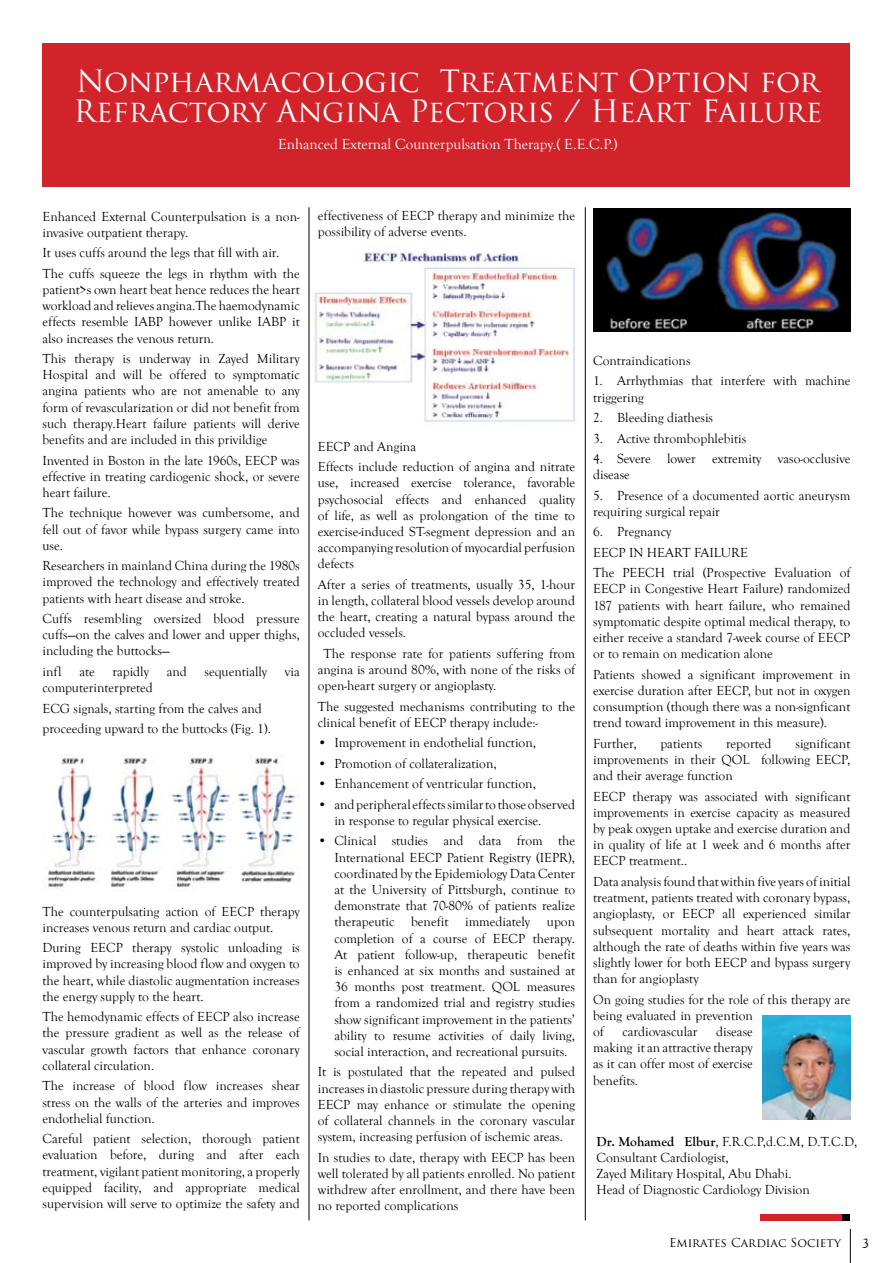
<style>
.page{position:relative;width:893px;height:1263px;background:#fff}
.page>*{position:absolute;margin:0;border:0;box-sizing:border-box;transform-origin:0 0}
.t1{font:30px/30px "Trajan Pro";color:#fff}
.t2{font:15px "Goudy Old Style T";color:#fff}
.t3{font:13.5px/16.2px "Goudy Old Style T";color:#000;text-align:justify}
.t4{font:12px "Trajan Pro";color:#000}
.s1{font-weight:700}
</style>
<div class="page">
<div style="left:43px;top:43px;width:807px;height:144px;background:#d2232a"></div>
<img style="left:763px;top:1016px;width:87px;height:103px">
<img style="left:48px;top:755px;width:252px;height:136px">
<img style="left:310px;top:245px;width:266px;height:177px">
<hr style="left:309px;top:207px;width:1px;height:1013px;background:#000">
<img style="left:593px;top:209px;width:257px;height:122px">
<div style="left:760px;top:1214px;width:90px;height:6px;background:#d2232a"></div>
<div style="left:842px;top:1214px;width:8px;height:6px;background:#000"></div>
<hr style="left:585px;top:207px;width:1px;height:1013px;background:#000">
<hr style="left:850px;top:1229px;width:1px;height:34px;background:#000">
<h1 class="t1" style="left:73px;top:66px;width:750px">Nonpharmacologic Treatment Option for<br>Refractory Angina Pectoris / Heart Failure</h1>
<p class="t2" style="left:278px;top:135px;width:341px">Enhanced External Counterpulsation Therapy.( E.E.C.P.)</p>
<p class="t3" style="left:43px;top:208px;width:259px">Enhanced External Counterpulsation is a non&shy;invasive outpatient therapy.</p>
<p class="t3" style="left:43px;top:243px;width:259px;line-height:20.4px">It uses cuffs around the legs that fill with air.<br>The cuffs squeeze the legs in rhythm with the</p>
<p class="t3" style="left:43px;top:282px;width:259px">patient&gt;s own heart beat hence reduces the heart workload and relieves angina.The haemodynamic effects resemble IABP however unlike IABP it also increases the venous return.</p>
<p class="t3" style="left:43px;top:351px;width:259px">This therapy is underway in Zayed Military Hospital and will be offered to symptomatic angina patients who are not amenable to any form of revascularization or did not benefit from such therapy.Heart failure patients will derive benefits and are included in this privildige</p>
<p class="t3" style="left:43px;top:452px;width:259px">Invented in Boston in the late 1960s, EECP was effective in treating cardiogenic shock, or severe heart failure.</p>
<p class="t3" style="left:43px;top:505px;width:259px">The technique however was cumbersome, and fell out of favor while bypass surgery came into use.</p>
<p class="t3" style="left:43px;top:558px;width:259px">Researchers in mainland China during the 1980s improved the technology and effectively treated patients with heart disease and stroke.</p>
<p class="t3" style="left:43px;top:611px;width:259px">Cuffs resembling oversized blood pressure cuffs—on the calves and lower and upper thighs, including the buttocks—</p>
<p class="t3" style="left:43px;top:664px;width:21px">infl</p>
<p class="t3" style="left:79px;top:664px;width:17px">ate</p>
<p class="t3" style="left:112px;top:664px;width:38px">rapidly</p>
<p class="t3" style="left:167px;top:664px;width:22px">and</p>
<p class="t3" style="left:205px;top:664px;width:64px">sequentially</p>
<p class="t3" style="left:285px;top:664px;width:16px">via</p>
<p class="t3" style="left:43px;top:678px;width:230px;line-height:20.4px;text-align:left">computerinterpreted<br>ECG signals, starting from the calves and proceeding upward to the buttocks (Fig. 1).</p>
<p class="t3" style="left:43px;top:903px;width:259px">The counterpulsating action of EECP therapy increases venous return and cardiac output.</p>
<p class="t3" style="left:43px;top:940px;width:259px">During EECP therapy systolic unloading is improved by increasing blood flow and oxygen to the heart, while diastolic augmentation increases the energy supply to the heart.</p>
<p class="t3" style="left:43px;top:1009px;width:259px">The hemodynamic effects of EECP also increase the pressure gradient as well as the release of vascular growth factors that enhance coronary collateral circulation.</p>
<p class="t3" style="left:43px;top:1078px;width:259px">The increase of blood flow increases shear stress on the walls of the arteries and improves endothelial function.</p>
<p class="t3" style="left:43px;top:1131px;width:259px">Careful patient selection, thorough patient evaluation before, during and after each treatment, vigilant patient monitoring, a properly equipped facility, and appropriate medical supervision will serve to optimize the safety and</p>
<p class="t3" style="left:318px;top:207px;width:259px">effectiveness of EECP therapy and minimize the possibility of adverse events.</p>
<p class="t3" style="left:318px;top:436px;width:259px;line-height:20.4px">EECP and Angina<br>Effects include reduction of angina and nitrate</p>
<p class="t3" style="left:318px;top:475px;width:259px">use, increased exercise tolerance, favorable psychosocial effects and enhanced quality of life, as well as prolongation of the time to exercise-induced ST-segment depression and an accompanying resolution of myocardial perfusion defects</p>
<p class="t3" style="left:318px;top:577px;width:259px">After a series of treatments, usually 35, 1-hour in length, collateral blood vessels develop around the heart, creating a natural bypass around the occluded vessels.</p>
<p class="t3" style="left:318px;top:646px;width:259px;text-indent:6px">The response rate for patients suffering from angina is around 80%, with none of the risks of open-heart surgery or angioplasty.</p>
<p class="t3" style="left:318px;top:698px;width:259px">The suggested mechanisms contributing to the clinical benefit of EECP therapy include:-</p>
<p class="t3" style="left:318px;top:735px;width:220px">• Improvement in endothelial function,</p>
<p class="t3" style="left:318px;top:756px;width:180px">• Promotion of collateralization,</p>
<p class="t3" style="left:318px;top:776px;width:220px">• Enhancement of ventricular function,</p>
<p class="t3" style="left:334px;top:796px;width:242px;text-indent:-16px">• and peripheral effects similar to those observed in response to regular physical exercise.</p>
<p class="t3" style="left:334px;top:833px;width:242px;text-indent:-16px">• Clinical studies and data from the International EECP Patient Registry (IEPR), coordinated by the Epidemiology Data Center at the University of Pittsburgh, continue to demonstrate that 70-80% of patients realize therapeutic benefit immediately upon completion of a course of EECP therapy.<br>At patient follow-up, therapeutic benefit is enhanced at six months and sustained at 36 months post treatment. QOL measures from a randomized trial and registry studies show significant improvement in the patients’ ability to resume activities of daily living, social interaction, and recreational pursuits.</p>
<p class="t3" style="left:318px;top:1064px;width:259px">It is postulated that the repeated and pulsed increases in diastolic pressure during therapy with EECP may enhance or stimulate the opening of collateral channels in the coronary vascular system, increasing perfusion of ischemic areas.</p>
<p class="t3" style="left:318px;top:1149px;width:259px">In studies to date, therapy with EECP has been well tolerated by all patients enrolled. No patient withdrew after enrollment, and there have been no reported complications</p>
<p class="t3" style="left:593px;top:353px;width:99px">Contraindications</p>
<p class="t3" style="left:593px;top:373px;width:259px">1. Arrhythmias that interfere with machine triggering</p>
<p class="t3" style="left:593px;top:410px;width:122px">2. Bleeding diathesis</p>
<p class="t3" style="left:593px;top:430px;width:155px">3. Active thrombophlebitis</p>
<p class="t3" style="left:593px;top:451px;width:259px">4. Severe lower extremity vaso-occlusive disease</p>
<p class="t3" style="left:593px;top:487px;width:259px">5. Presence of a documented aortic aneurysm requiring surgical repair</p>
<p class="t3" style="left:593px;top:522px;width:259px;line-height:20.4px;text-align:left">6. Pregnancy<br>EECP IN HEART FAILURE<br>The PEECH trial (Prospective Evaluation of</p>
<p class="t3" style="left:593px;top:581px;width:259px">EECP in Congestive Heart Failure) randomized 187 patients with heart failure, who remained symptomatic despite optimal medical therapy, to either receive a standard 7-week course of EECP or to remain on medication alone</p>
<p class="t3" style="left:593px;top:666px;width:259px">Patients showed a significant improvement in exercise duration after EECP, but not in oxygen consumption (though there was a non-signficant trend toward improvement in this measure).</p>
<p class="t3" style="left:593px;top:735px;width:45px">Further,</p>
<p class="t3" style="left:660px;top:735px;width:43px">patients</p>
<p class="t3" style="left:726px;top:735px;width:47px">reported</p>
<p class="t3" style="left:593px;top:735px;width:259px;text-indent:202px">significant improvements in their QOL following EECP, and their average function</p>
<p class="t3" style="left:593px;top:788px;width:259px">EECP therapy was associated with significant improvements in exercise capacity as measured by peak oxygen uptake and exercise duration and in quality of life at 1 week and 6 months after EECP treatment..</p>
<p class="t3" style="left:593px;top:874px;width:259px">Data analysis found that within five years of initial treatment, patients treated with coronary bypass, angioplasty, or EECP all experienced similar subsequent mortality and heart attack rates, although the rate of deaths within five years was slightly lower for both EECP and bypass surgery than for angioplasty</p>
<p class="t3" style="left:593px;top:991px;width:259px;text-align:left">On going studies for the role of this therapy are being evaluated in prevention<br>of</p>
<p class="t3" style="left:593px;top:1024px;width:161px;text-indent:123px">disease making it an attractive therapy as it can offer most of exercise benefits.</p>
<p class="t3" style="left:622px;top:1024px;width:76px">cardiovascular</p>
<p class="t3" style="left:597px;top:1133px;width:262px;text-align:left"><span class="s1">Dr. Mohamed Elbur</span>, F.R.C.P,d.C.M, D.T.C.D, Consultant Cardiologist,<br>Zayed Military Hospital, Abu Dhabi.<br>Head of Diagnostic Cardiology Division</p>
<p class="t4" style="left:669px;top:1235px;width:173px">Emirates Cardiac Society</p>
</div>
